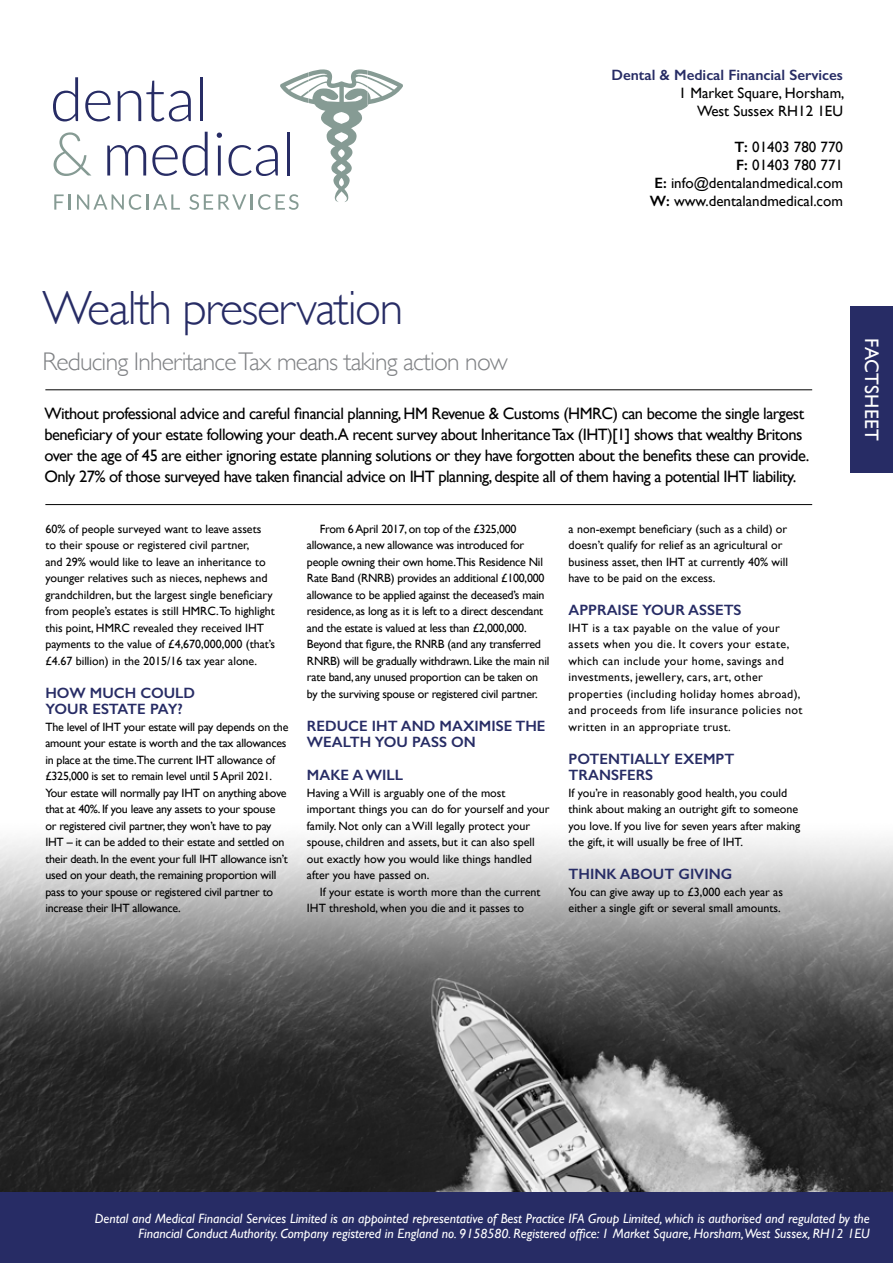
<style>
.page{position:relative;width:893px;height:1263px;background:#fff}
.page>*{position:absolute;margin:0;border:0;box-sizing:border-box;transform-origin:0 0}
.t1{font:300 48px "Gill Sans";letter-spacing:-.03em;color:#272c65}
.t2{font:300 25.5px "Gill Sans";letter-spacing:-.03em;color:#808285}
.t3{font:19.5px "Gill Sans";letter-spacing:.01em;color:#fff}
.t4{font:16.5px/21px "Gill Sans";letter-spacing:-.03em;color:#000}
.t5{font:600 15px/16.5px "Gill Sans";color:#272c65}
.t6{font:15px/18px "Gill Sans";color:#000;text-align:right}
.t7{font:italic 13.5px/15px "Gill Sans";color:#fff;text-align:right}
.t8{font:12px/16.5px "Gill Sans";color:#000}
.t9{font:12px/16.5px "Gill Sans";letter-spacing:-.02em;color:#000}
.t10{font:12px/16.5px "Gill Sans";letter-spacing:.03em;color:#000}
.s1{font-weight:600}
</style>
<div class="page">
<img style="left:0;top:838px;width:893px;height:355px">
<hr style="left:45px;top:504px;width:767px;height:1px;background:#000">
<hr style="left:45px;top:389px;width:767px;height:1px;background:#000">
<div style="left:0;top:1193px;width:893px;height:70px;background:#272c65"></div>
<div style="left:850px;top:306px;width:43px;height:166px;background:#272c65"></div>
<svg style="left:53px;top:69px;width:350px;height:141px"></svg>
<p class="t5" style="left:611px;top:67px;width:233px">Dental &amp; Medical Financial Services</p>
<p class="t6" style="left:679px;top:84px;width:167px">1 Market Square, Horsham,<br>West Sussex RH12 1EU</p>
<p class="t6" style="left:650px;top:138px;width:195px"><span class="s1">T:</span> 01403 780 770<br><span class="s1">F:</span> 01403 780 771<br><span class="s1">E:</span> info@dentalandmedical.com<br><span class="s1">W:</span> www.dentalandmedical.com</p>
<h1 class="t1" style="left:43px;top:281px;width:362px">Wealth preservation</h1>
<h2 class="t2" style="left:43px;top:347px;width:467px">Reducing Inheritance Tax means taking action now</h2>
<p class="t4" style="left:44px;top:403px;width:767px">Without professional advice and careful financial planning, HM Revenue &amp; Customs (HMRC) can become the single largest beneficiary of your estate following your death.A recent survey about Inheritance Tax (IHT)[1] shows that wealthy Britons over the age of 45 are either ignoring estate planning solutions or they have forgotten about the benefits these can provide.<br>Only 27% of those surveyed have taken financial advice on IHT planning, despite all of them having a potential IHT liability.</p>
<p class="t8" style="left:45px;top:520px;width:231px">60% of people surveyed want to leave assets<br>to their spouse or registered civil partner,<br>and 29% would like to leave an inheritance to younger relatives such as nieces, nephews and grandchildren, but the largest single beneficiary from people’s estates is still HMRC.To highlight this point, HMRC revealed they received IHT payments to the value of £4,670,000,000 (that’s £4.67 billion) in the 2015/16 tax year alone.</p>
<p class="t5" style="left:45px;top:684px;width:151px">HOW MUCH COULD<br>YOUR ESTATE PAY?</p>
<p class="t9" style="left:45px;top:718px;width:245px">The level of IHT your estate will pay depends on the amount your estate is worth and the tax allowances in place at the time.The current IHT allowance of £325,000 is set to remain level until 5 April 2021.<br>Your estate will normally pay IHT on anything above that at 40%. If you leave any assets to your spouse or registered civil partner, they won’t have to pay IHT – it can be added to their estate and settled on their death. In the event your full IHT allowance isn’t used on your death, the remaining proportion will pass to your spouse or registered civil partner to increase their IHT allowance.</p>
<p class="t8" style="left:569px;top:520px;width:221px">a non-exempt beneficiary (such as a child) or doesn’t qualify for relief as an agricultural or business asset, then IHT at currently 40% will have to be paid on the excess.</p>
<p class="t5" style="left:569px;top:602px;width:175px">APPRAISE YOUR ASSETS</p>
<p class="t10" style="left:569px;top:619px;width:235px">IHT is a tax payable on the value of your assets when you die. It covers your estate, which can include your home, savings and investments, jewellery, cars, art, other properties (including holiday homes abroad), and proceeds from life insurance policies not written in an appropriate trust.</p>
<p class="t5" style="left:569px;top:750px;width:167px">POTENTIALLY EXEMPT<br>TRANSFERS</p>
<p class="t8" style="left:569px;top:784px;width:233px">If you’re in reasonably good health, you could think about making an outright gift to someone you love. If you live for seven years after making the gift, it will usually be free of IHT.</p>
<p class="t5" style="left:569px;top:866px;width:165px">THINK ABOUT GIVING</p>
<p class="t8" style="left:569px;top:883px;width:216px">You can give away up to £3,000 each year as either a single gift or several small amounts.</p>
<p class="t9" style="left:307px;top:520px;width:244px;text-indent:13px">From 6 April 2017, on top of the £325,000 allowance, a new allowance was introduced for people owning their own home.This Residence Nil Rate Band (RNRB) provides an additional £100,000 allowance to be applied against the deceased’s main residence, as long as it is left to a direct descendant and the estate is valued at less than £2,000,000.<br>Beyond that figure, the RNRB (and any transferred RNRB) will be gradually withdrawn. Like the main nil rate band, any unused proportion can be taken on by the surviving spouse or registered civil partner.</p>
<p class="t5" style="left:307px;top:717px;width:240px">REDUCE IHT AND MAXIMISE THE<br>WEALTH YOU PASS ON</p>
<p class="t5" style="left:307px;top:767px;width:98px">MAKE A WILL</p>
<p class="t8" style="left:307px;top:784px;width:244px">Having a Will is arguably one of the most important things you can do for yourself and your family. Not only can a Will legally protect your spouse, children and assets, but it can also spell out exactly how you would like things handled after you have passed on.</p>
<p class="t8" style="left:307px;top:883px;width:235px;text-indent:13px">If your estate is worth more than the current<br>IHT threshold, when you die and it passes to</p>
<h3 class="t3" style="left:883px;top:338px;width:104px;rotate:90deg">FACTSHEET</h3>
<p class="t7" style="left:95px;top:1210px;width:777px">Dental and Medical Financial Services Limited is an appointed representative of Best Practice IFA Group Limited, which is authorised and regulated by the<br>Financial Conduct Authority. Company registered in England no. 9158580. Registered office: 1 Market Square, Horsham,West Sussex, RH12 1EU</p>
</div>
